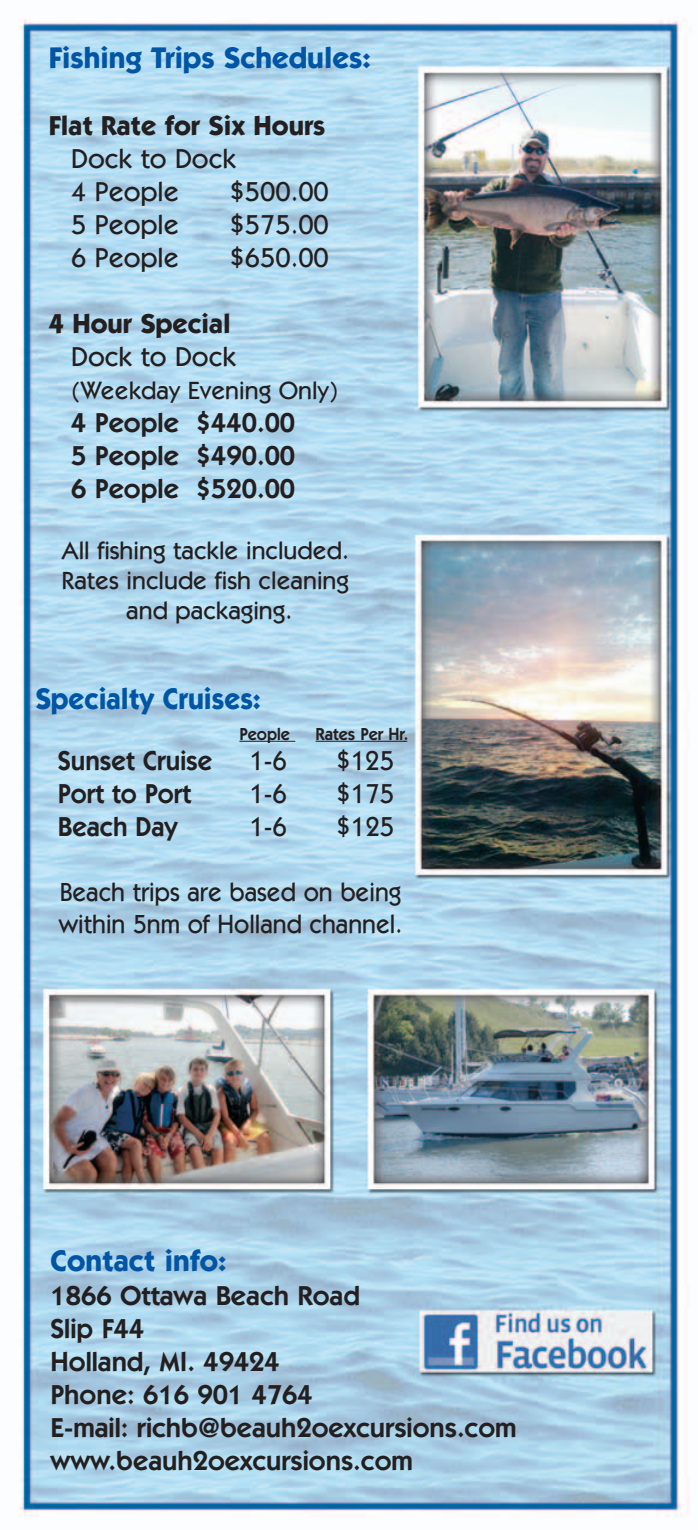
<style>
.page{position:relative;width:698px;height:1530px;background:#fff}
.page>*{position:absolute;margin:0;border:0;box-sizing:border-box;transform-origin:0 0}
.t1{font:700 30px "Itc Kabel";color:#0155a5}
.t2{font:700 30px "Itc Kabel";color:#0155a5;scale:.95 1}
.t3{font:600 27.5px/33px "Itc Kabel";color:#231f20;text-align:justify}
.t4{font:500 27.5px/33px "Itc Kabel";color:#231f20}
.t5{font:700 27.5px "Itc Kabel";color:#231f20}
.t6{font:600 27.5px "Itc Kabel";color:#231f20;scale:.95 1}
.t7{font:500 27.5px "Itc Kabel";color:#231f20;scale:.95 1}
.t8{font:500 26.25px/31.5px "Itc Kabel";color:#231f20;scale:.95 1}
.t9{font:500 25px/30px "Itc Kabel";color:#231f20;text-align:center}
.t10{font:600 17.5px "Itc Kabel";color:#231f20;scale:.95 1}
</style>
<div class="page">
<img style="left:19px;top:19px;width:670px;height:1498px">
<hr style="left:239px;top:741px;width:56px;height:1px;background:#231f20">
<hr style="left:315px;top:741px;width:90px;height:1px;background:#231f20">
<p class="t1" style="left:49px;top:47px;width:323px">Fishing Trips Schedules:</p>
<p class="t5" style="left:49px;top:116px;width:278px">Flat Rate for Six Hours</p>
<p class="t4" style="left:71px;top:145px;width:166px">Dock to Dock<br>4 People</p>
<p class="t4" style="left:229px;top:178px;width:101px">$500.00</p>
<p class="t4" style="left:71px;top:211px;width:109px">5 People</p>
<p class="t4" style="left:229px;top:211px;width:101px">$575.00</p>
<p class="t4" style="left:71px;top:244px;width:109px">6 People</p>
<p class="t4" style="left:229px;top:244px;width:101px">$650.00</p>
<p class="t5" style="left:49px;top:314px;width:183px">4 Hour Special</p>
<p class="t4" style="left:71px;top:343px;width:166px">Dock to Dock</p>
<p class="t9" style="left:71px;top:378px;width:269px">(Weekday Evening Only)</p>
<p class="t3" style="left:71px;top:409px;width:225px">4 People $440.00<br>5 People $490.00<br>6 People $520.00</p>
<p class="t9" style="left:62px;top:537px;width:288px">All fishing tackle included.<br>Rates include fish cleaning and packaging.</p>
<p class="t2" style="left:35px;top:687px;width:239px">Specialty Cruises:</p>
<p class="t10" style="left:239px;top:728px;width:55px">People</p>
<p class="t10" style="left:315px;top:728px;width:99px">Rates Per Hr.</p>
<p class="t6" style="left:58px;top:751px;width:164px">Sunset Cruise</p>
<p class="t7" style="left:249px;top:751px;width:41px">1-6</p>
<p class="t7" style="left:336px;top:751px;width:63px">$125</p>
<p class="t6" style="left:58px;top:784px;width:142px">Port to Port</p>
<p class="t7" style="left:249px;top:784px;width:41px">1-6</p>
<p class="t7" style="left:336px;top:784px;width:63px">$175</p>
<p class="t6" style="left:58px;top:817px;width:127px">Beach Day</p>
<p class="t7" style="left:249px;top:817px;width:41px">1-6</p>
<p class="t7" style="left:336px;top:817px;width:63px">$125</p>
<p class="t8" style="left:59px;top:879px;width:363px">Beach trips are based on being within 5nm of Holland channel.</p>
<p class="t1" style="left:51px;top:1250px;width:177px">Contact info:</p>
<p class="t3" style="left:51px;top:1282px;width:467px;text-align:left">1866 Ottawa Beach Road<br>Slip F44<br>Holland, MI. 49424<br>Phone: 616 901 4764<br>E-mail: richb@beauh2oexcursions.com www.beauh2oexcursions.com</p>
</div>
